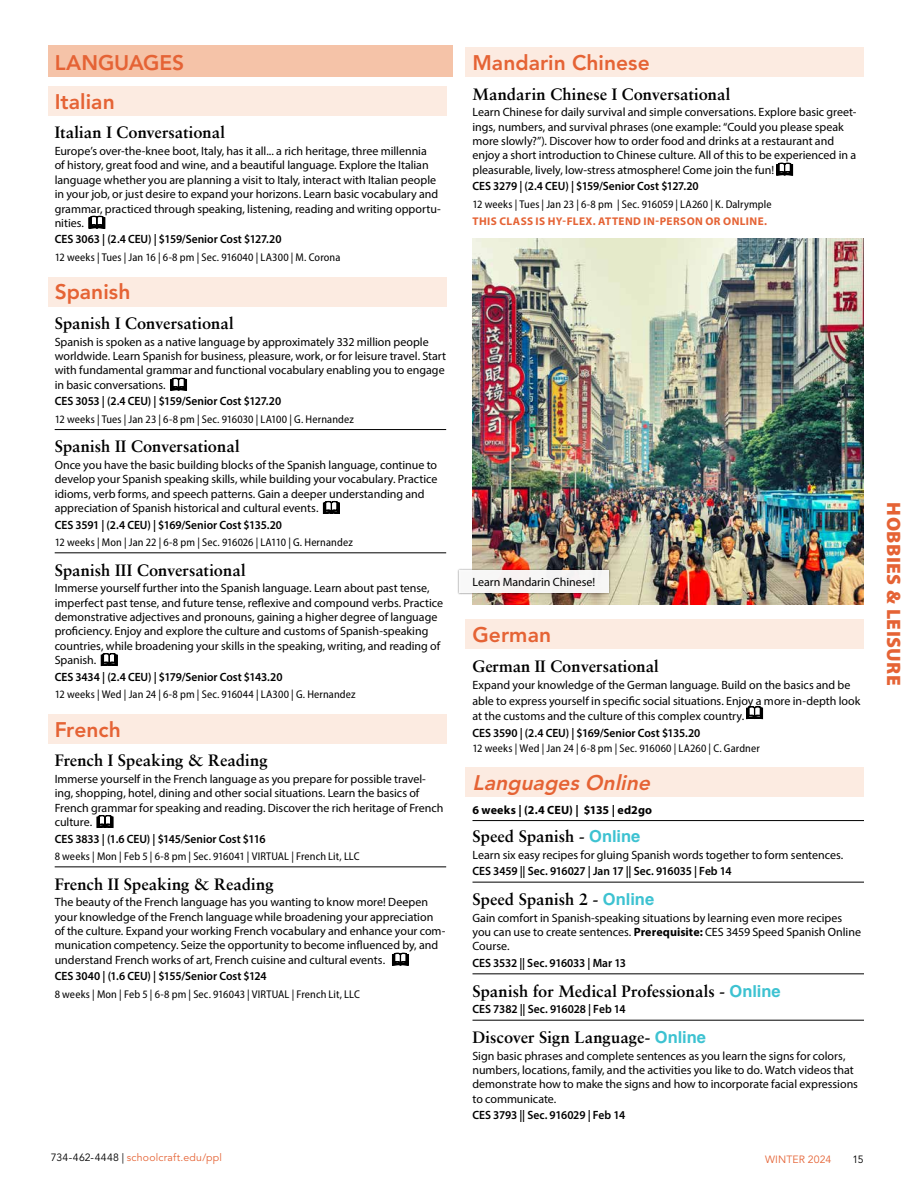
<style>
.page{position:relative;width:918px;height:1188px;background:#fff}
.page>*{position:absolute;margin:0;border:0;box-sizing:border-box;transform-origin:0 0}
.t1{font:800 21px/38.7px "Avenir LT Std";color:#e56335}
.t2{font:italic 800 21px "Avenir LT Std";color:#e56335}
.t3{font:900 19.5px "Myriad Pro";letter-spacing:.02em;color:#e56335}
.t4{font:700 16.5px "Sabon LT Pro";letter-spacing:.005em;color:#000}
.t5{font:12px/14.4px "Myriad Pro";letter-spacing:-.005em;color:#000}
.t6{font:600 12px "Myriad Pro";letter-spacing:-.005em;color:#000;scale:.96 1}
.t7{font:700 12px "Myriad Pro";letter-spacing:.01em;color:#000}
.t8{font:semi-condensed 11.25px "Myriad Pro";letter-spacing:.01em;color:#000}
.t9{font:700 11.25px "Myriad Pro";letter-spacing:.04em;color:#e56335}
.t10{font:10.5px "Avenir LT Std";letter-spacing:.02em;color:#e56335}
.t11{font:10.5px "Avenir LT Std";color:#000}
.s1{font-family:"Helvetica LT Std";color:#3dc2d1}
.s2{font-weight:700}
.s3{color:#000}
</style>
<div class="page">
<div style="left:48px;top:45px;width:405px;height:32px;background:#f5c3a8"></div>
<div style="left:48px;top:86px;width:398px;height:30px;background:#fcebe1"></div>
<div style="left:48px;top:277px;width:398px;height:29px;background:#fcebe1"></div>
<hr style="left:55px;top:429px;width:391px;height:1px;background:#000">
<hr style="left:55px;top:553px;width:391px;height:1px;background:#000">
<div style="left:48px;top:714px;width:398px;height:30px;background:#fcebe1"></div>
<hr style="left:55px;top:867px;width:391px;height:1px;background:#000">
<svg style="left:89px;top:216px;width:16px;height:13px"></svg>
<svg style="left:170px;top:378px;width:17px;height:13px"></svg>
<svg style="left:323px;top:501px;width:17px;height:13px"></svg>
<svg style="left:101px;top:653px;width:16px;height:13px"></svg>
<svg style="left:97px;top:815px;width:16px;height:13px"></svg>
<svg style="left:392px;top:953px;width:17px;height:13px"></svg>
<div style="left:466px;top:47px;width:398px;height:30px;background:#fcebe1"></div>
<div style="left:466px;top:620px;width:398px;height:29px;background:#fcebe1"></div>
<div style="left:466px;top:767px;width:398px;height:30px;background:#fcebe1"></div>
<hr style="left:472px;top:820px;width:392px;height:1px;background:#000">
<hr style="left:472px;top:882px;width:392px;height:1px;background:#000">
<hr style="left:472px;top:974px;width:392px;height:1px;background:#000">
<hr style="left:472px;top:1020px;width:392px;height:1px;background:#000">
<svg style="left:776px;top:163px;width:17px;height:12px"></svg>
<svg style="left:746px;top:706px;width:17px;height:13px"></svg>
<img style="left:472px;top:238px;width:392px;height:367px">
<div style="left:457px;top:568px;width:154px;height:27px;background:#000;opacity:.5"></div>
<div style="left:459px;top:570px;width:150px;height:23px;background:#f7f6f5"></div>
<h1 class="t1" style="left:55px;top:43px;width:131px">LANGUAGES<br>Italian</h1>
<h3 class="t4" style="left:55px;top:122px;width:172px">Italian I Conversational</h3>
<p class="t5" style="left:55px;top:144px;width:388px">Europe’s over-the-knee boot, Italy, has it all... a rich heritage, three millennia<br>of history, great food and wine, and a beautiful language. Explore the Italian language whether you are planning a visit to Italy, interact with Italian people in your job, or just desire to expand your horizons. Learn basic vocabulary and grammar, practiced through speaking, listening, reading and writing opportu&shy;nities.</p>
<p class="t6" style="left:55px;top:232px;width:238px">CES 3063 | (2.4 CEU) | $159/Senior Cost $127.20</p>
<p class="t8" style="left:55px;top:250px;width:287px">12 weeks | Tues | Jan 16 | 6-8 pm | Sec. 916040 | LA300 | M. Corona</p>
<h1 class="t1" style="left:55px;top:273px;width:77px">Spanish</h1>
<h3 class="t4" style="left:55px;top:313px;width:181px">Spanish I Conversational</h3>
<p class="t5" style="left:55px;top:334px;width:393px">Spanish is spoken as a native language by approximately 332 million people worldwide. Learn Spanish for business, pleasure, work, or for leisure travel. Start with fundamental grammar and functional vocabulary enabling you to engage in basic conversations.</p>
<p class="t6" style="left:55px;top:394px;width:237px">CES 3053 | (2.4 CEU) | $159/Senior Cost $127.20</p>
<p class="t8" style="left:55px;top:412px;width:301px">12 weeks | Tues | Jan 23 | 6-8 pm | Sec. 916030 | LA100 | G. Hernandez</p>
<h3 class="t4" style="left:55px;top:436px;width:186px">Spanish II Conversational</h3>
<p class="t5" style="left:55px;top:458px;width:384px">Once you have the basic building blocks of the Spanish language, continue to develop your Spanish speaking skills, while building your vocabulary. Practice idioms, verb forms, and speech patterns. Gain a deeper understanding and appreciation of Spanish historical and cultural events.</p>
<p class="t6" style="left:55px;top:517px;width:238px">CES 3591 | (2.4 CEU) | $169/Senior Cost $135.20</p>
<p class="t8" style="left:55px;top:535px;width:300px">12 weeks | Mon | Jan 22 | 6-8 pm | Sec. 916026 | LA110 | G. Hernandez</p>
<h3 class="t4" style="left:55px;top:560px;width:192px">Spanish III Conversational</h3>
<p class="t5" style="left:55px;top:581px;width:390px">Immerse yourself further into the Spanish language. Learn about past tense, imperfect past tense, and future tense, reflexive and compound verbs. Practice demonstrative adjectives and pronouns, gaining a higher degree of language proficiency. Enjoy and explore the culture and customs of Spanish-speaking countries, while broadening your skills in the speaking, writing, and reading of Spanish.</p>
<p class="t6" style="left:55px;top:669px;width:239px">CES 3434 | (2.4 CEU) | $179/Senior Cost $143.20</p>
<p class="t8" style="left:55px;top:687px;width:302px">12 weeks | Wed | Jan 24 | 6-8 pm | Sec. 916044 | LA300 | G. Hernandez</p>
<h1 class="t1" style="left:55px;top:710px;width:68px">French</h1>
<h3 class="t4" style="left:55px;top:750px;width:214px">French I Speaking &amp; Reading</h3>
<p class="t5" style="left:55px;top:772px;width:390px">Immerse yourself in the French language as you prepare for possible travel&shy;ing, shopping, hotel, dining and other social situations. Learn the basics of French grammar for speaking and reading. Discover the rich heritage of French culture.</p>
<p class="t6" style="left:55px;top:831px;width:221px">CES 3833 | (1.6 CEU) | $145/Senior Cost $116</p>
<p class="t8" style="left:55px;top:849px;width:306px">8 weeks | Mon | Feb 5 | 6-8 pm | Sec. 916041 | VIRTUAL | French Lit, LLC</p>
<h3 class="t4" style="left:55px;top:874px;width:220px">French II Speaking &amp; Reading</h3>
<p class="t5" style="left:55px;top:895px;width:392px">The beauty of the French language has you wanting to know more! Deepen your knowledge of the French language while broadening your appreciation of the culture. Expand your working French vocabulary and enhance your com&shy;munication competency. Seize the opportunity to become influenced by, and understand French works of art, French cuisine and cultural events.</p>
<p class="t6" style="left:55px;top:969px;width:222px">CES 3040 | (1.6 CEU) | $155/Senior Cost $124</p>
<p class="t8" style="left:55px;top:987px;width:307px">8 weeks | Mon | Feb 5 | 6-8 pm | Sec. 916043 | VIRTUAL | French Lit, LLC</p>
<h1 class="t1" style="left:472px;top:43px;width:179px">Mandarin Chinese</h1>
<h3 class="t4" style="left:472px;top:84px;width:259px">Mandarin Chinese I Conversational</h3>
<p class="t5" style="left:472px;top:105px;width:386px">Learn Chinese for daily survival and simple conversations. Explore basic greet&shy;ings, numbers, and survival phrases (one example: “Could you please speak more slowly?”). Discover how to order food and drinks at a restaurant and enjoy a short introduction to Chinese culture. All of this to be experienced in a pleasurable, lively, low-stress atmosphere! Come join the fun!</p>
<p class="t6" style="left:472px;top:179px;width:237px">CES 3279 | (2.4 CEU) | $159/Senior Cost $127.20</p>
<p class="t8" style="left:472px;top:197px;width:301px">12 weeks | Tues | Jan 23 | 6-8 pm | Sec. 916059 | LA260 | K. Dalrymple</p>
<p class="t9" style="left:473px;top:214px;width:296px">THIS CLASS IS HY-FLEX. ATTEND IN-PERSON OR ONLINE.</p>
<p class="t5" style="left:472px;top:575px;width:124px">Learn Mandarin Chinese!</p>
<h1 class="t1" style="left:472px;top:616px;width:80px">German</h1>
<h3 class="t4" style="left:472px;top:656px;width:188px">German II Conversational</h3>
<p class="t5" style="left:472px;top:677px;width:390px;line-height:15.9px">Expand your knowledge of the German language. Build on the basics and be able to express yourself in specific social situations. Enjoy a more in-depth look</p>
<p class="t5" style="left:472px;top:708px;width:273px">at the customs and the culture of this complex country.</p>
<p class="t6" style="left:472px;top:726px;width:239px">CES 3590 | (2.4 CEU) | $169/Senior Cost $135.20</p>
<p class="t8" style="left:472px;top:741px;width:289px">12 weeks | Wed | Jan 24 | 6-8 pm | Sec. 916060 | LA260 | C. Gardner</p>
<h1 class="t2" style="left:472px;top:770px;width:184px">LanguagesOnline</h1>
<p class="t7" style="left:472px;top:802px;width:181px">6 weeks | (2.4 CEU) | $135 | ed2go</p>
<h3 class="t4" style="left:472px;top:826px;width:169px">Speed Spanish - <span class="s1">Online</span></h3>
<p class="t5" style="left:472px;top:847px;width:372px">Learn six easy recipes for gluing Spanish words together to form sentences.</p>
<p class="t6" style="left:472px;top:864px;width:271px">CES 3459 || Sec. 916027 | Jan 17 || Sec. 916035 | Feb 14</p>
<h3 class="t4" style="left:472px;top:889px;width:183px">Speed Spanish 2 - <span class="s1">Online</span></h3>
<p class="t5" style="left:472px;top:910px;width:390px">Gain comfort in Spanish-speaking situations by learning even more recipes you can use to create sentences. <span class="s2">Prerequisite:</span> CES 3459 Speed Spanish Online<br>Course.</p>
<p class="t6" style="left:472px;top:955px;width:161px">CES 3532 || Sec. 916033 | Mar 13</p>
<h3 class="t4" style="left:472px;top:981px;width:310px">Spanish for Medical Professionals - <span class="s1">Online</span></h3>
<p class="t6" style="left:472px;top:1002px;width:161px">CES 7382 || Sec. 916028 | Feb 14</p>
<h3 class="t4" style="left:472px;top:1027px;width:235px">Discover Sign Language- <span class="s1">Online</span></h3>
<p class="t5" style="left:472px;top:1048px;width:387px">Sign basic phrases and complete sentences as you learn the signs for colors, numbers, locations, family, and the activities you like to do. Watch videos that demonstrate how to make the signs and how to incorporate facial expressions to communicate.</p>
<p class="t6" style="left:472px;top:1108px;width:161px">CES 3793 || Sec. 916029 | Feb 14</p>
<p class="t10" style="left:51px;top:1151px;width:173px"><span class="s3">734-462-4448 |</span> schoolcraft.edu/ppl</p>
<p class="t10" style="left:765px;top:1154px;width:68px">WINTER 2024</p>
<p class="t11" style="left:852px;top:1154px;width:13px">15</p>
<h2 class="t3" style="left:907px;top:502px;width:185px;rotate:90deg">HOBBIES &amp; LEISURE</h2>
</div>
